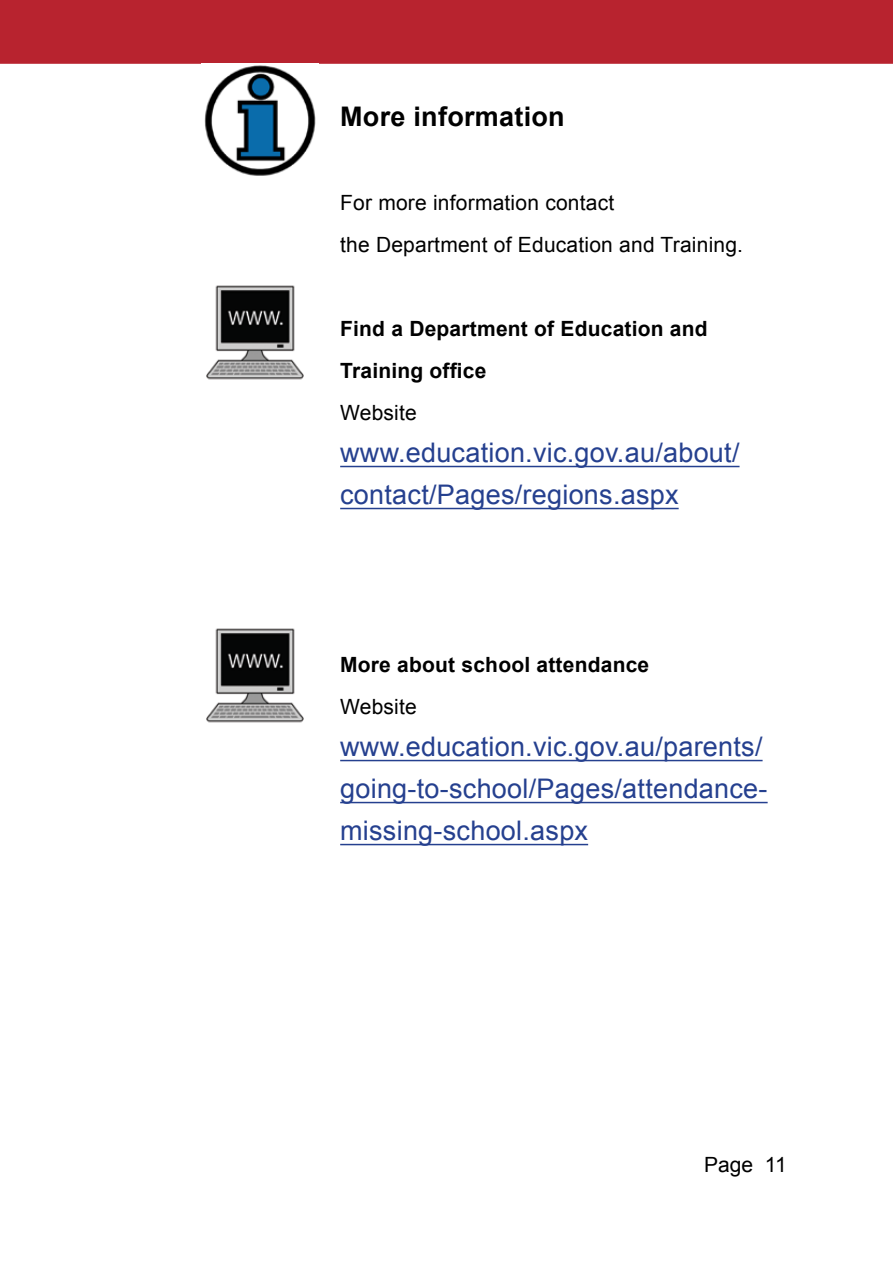
<style>
.page{position:relative;width:893px;height:1263px;background:#fff}
.page>*{position:absolute;margin:0;border:0;box-sizing:border-box;transform-origin:0 0}
.t1{font:27px/42px "Arial";letter-spacing:.01em;color:#25408f}
.t2{font:700 27px "Arial";letter-spacing:.01em;color:#000}
.t3{font:21px/42px "Arial";letter-spacing:.01em;color:#000}
.t4{font:700 21px/42px "Arial";letter-spacing:.01em;color:#000}
</style>
<div class="page">
<div style="left:0;top:0;width:893px;height:64px;background:#b8232f"></div>
<hr style="left:340px;top:466px;width:399px;height:1px;background:#25408f">
<hr style="left:340px;top:508px;width:339px;height:1px;background:#25408f">
<hr style="left:340px;top:760px;width:423px;height:1px;background:#25408f">
<hr style="left:340px;top:802px;width:428px;height:1px;background:#25408f">
<hr style="left:340px;top:844px;width:248px;height:1px;background:#25408f">
<img style="left:204px;top:65px;width:112px;height:111px">
<img style="left:206px;top:628px;width:98px;height:95px">
<img style="left:206px;top:285px;width:98px;height:95px">
<h2 class="t2" style="left:340px;top:98px;width:226px">More information</h2>
<p class="t3" style="left:340px;top:182px;width:404px">For more information contact<br>the Department of Education and Training.</p>
<p class="t4" style="left:340px;top:308px;width:369px">Find a Department of Education and<br>Training office</p>
<p class="t3" style="left:340px;top:392px;width:78px">Website</p>
<p class="t1" style="left:340px;top:432px;width:401px">www.education.vic.gov.au/about/ contact/Pages/regions.aspx</p>
<p class="t4" style="left:340px;top:644px;width:311px">More about school attendance</p>
<p class="t3" style="left:340px;top:686px;width:78px">Website</p>
<p class="t1" style="left:340px;top:726px;width:429px">www.education.vic.gov.au/parents/ going-to-school/Pages/attendance&shy;missing-school.aspx</p>
<p class="t3" style="left:704px;top:1144px;width:84px">Page 11</p>
</div>
